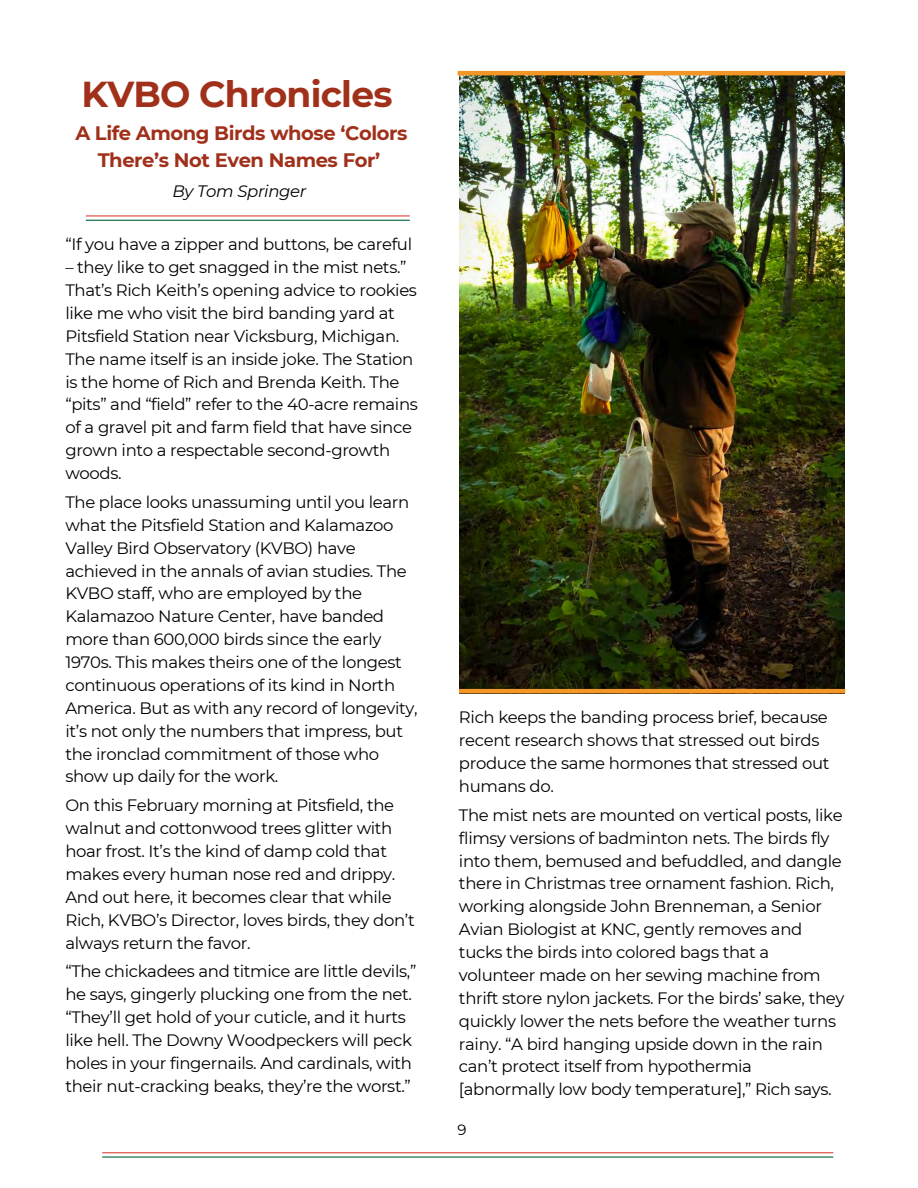
<style>
.page{position:relative;width:918px;height:1188px;background:#fff}
.page>*{position:absolute;margin:0;border:0;box-sizing:border-box;transform-origin:0 0}
.t1{font:700 36px "Montserrat";letter-spacing:-.02em;color:#a0301a}
.t2{font:700 19.5px/27px "Montserrat";letter-spacing:-.02em;color:#a0301a;text-align:center}
.t3{font:16.5px/22.8px "Montserrat";letter-spacing:-.02em;color:#000}
.t4{font:italic 16.5px "Montserrat";letter-spacing:-.02em;color:#000}
.t5{font:15px "Montserrat";color:#000}
</style>
<div class="page">
<hr style="left:102px;top:1152px;width:731px;height:1px;background:#db4738">
<hr style="left:102px;top:1156px;width:731px;height:2px;background:#046339">
<hr style="left:86px;top:215px;width:324px;height:2px;background:#db4738">
<hr style="left:86px;top:220px;width:324px;height:1px;background:#046339">
<img style="left:459px;top:75px;width:386px;height:619px">
<hr style="left:459px;top:689px;width:386px;height:4px;background:#f29727">
<hr style="left:458px;top:71px;width:387px;height:4px;background:#f29727">
<h1 class="t1" style="left:81px;top:72px;width:312px">KVBO Chronicles</h1>
<h1 class="t2" style="left:75px;top:119px;width:334px">A Life Among Birds whose ‘Colors<br>There’s Not Even Names For’</h1>
<p class="t4" style="left:173px;top:181px;width:135px">By Tom Springer</p>
<p class="t3" style="left:65px;top:233px;width:348px">“If you have a zipper and buttons, be careful</p>
<p class="t3" style="left:65px;top:256px;width:354px">– they like to get snagged in the mist nets.” That’s Rich Keith’s opening advice to rookies like me who visit the bird banding yard at Pitsfield Station near Vicksburg, Michigan.<br>The name itself is an inside joke. The Station is the home of Rich and Brenda Keith. The “pits” and “field” refer to the 40-acre remains of a gravel pit and farm field that have since grown into a respectable second-growth woods.</p>
<p class="t3" style="left:65px;top:491px;width:354px">The place looks unassuming until you learn what the Pitsfield Station and Kalamazoo Valley Bird Observatory (KVBO) have achieved in the annals of avian studies. The KVBO staff, who are employed by the Kalamazoo Nature Center, have banded more than 600,000 birds since the early 1970s. This makes theirs one of the longest continuous operations of its kind in North America. But as with any record of longevity, it’s not only the numbers that impress, but the ironclad commitment of those who show up daily for the work.</p>
<p class="t3" style="left:65px;top:794px;width:351px">On this February morning at Pitsfield, the walnut and cottonwood trees glitter with hoar frost. It’s the kind of damp cold that makes every human nose red and drippy.<br>And out here, it becomes clear that while Rich, KVBO’s Director, loves birds, they don’t always return the favor.</p>
<p class="t3" style="left:65px;top:960px;width:352px">“The chickadees and titmice are little devils,” he says, gingerly plucking one from the net. “They’ll get hold of your cuticle, and it hurts like hell. The Downy Woodpeckers will peck holes in your fingernails. And cardinals, with their nut-cracking beaks, they’re the worst.”</p>
<p class="t3" style="left:459px;top:706px;width:372px">Rich keeps the banding process brief, because recent research shows that stressed out birds produce the same hormones that stressed out humans do.</p>
<p class="t3" style="left:459px;top:804px;width:387px">The mist nets are mounted on vertical posts, like flimsy versions of badminton nets. The birds fly into them, bemused and befuddled, and dangle there in Christmas tree ornament fashion. Rich, working alongside John Brenneman, a Senior Avian Biologist at KNC, gently removes and tucks the birds into colored bags that a volunteer made on her sewing machine from thrift store nylon jackets. For the birds’ sake, they quickly lower the nets before the weather turns rainy. “A bird hanging upside down in the rain can’t protect itself from hypothermia [abnormally low body temperature],” Rich says.</p>
<p class="t5" style="left:457px;top:1120px;width:11px">9</p>
</div>
